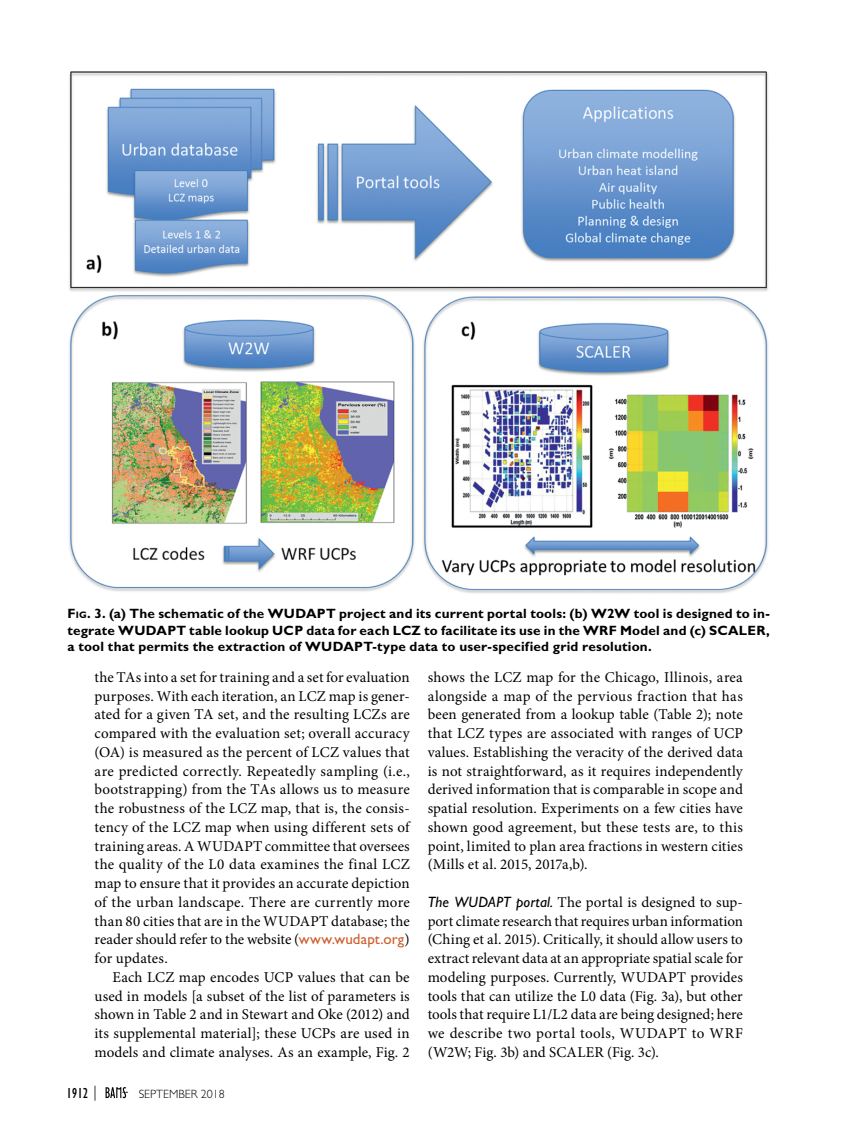
<style>
.page{position:relative;width:851px;height:1134px;background:#fff}
.page>*{position:absolute;margin:0;border:0;box-sizing:border-box;transform-origin:0 0}
.Body_Text{font:15px/18.8px "Minion Pro";letter-spacing:.005em;color:#000;text-align:justify}
.First_Paragraph_w_it{font:15px/18.8px "Minion Pro";letter-spacing:.025em;color:#000;text-align:justify}
.t1{font:condensed 15px "Gill Sans Std";color:#000}
.Caption__figure{font:700 13.5px/16.5px "Gill Sans Std";letter-spacing:.015em;color:#000;text-align:justify}
.t2{font:300 12px "Gill Sans Std";color:#000}
.s1{font-style:inherit}
.s2{font-size:9.45px}
.s3{font-family:"Gill Sans Std";color:#cd5e2c}
.s4{font-weight:300;font-stretch:normal}
.s5{font-family:"Gill Sans Std";font-style:italic}
</style>
<div class="page">
<img style="left:69px;top:71px;width:699px;height:523px">
<div style="left:105px;top:1086px;width:24px;height:13px;background:#fff;border:2px solid #fff"></div>
<svg style="left:105px;top:1087px;width:23px;height:11px"></svg>
<p class="Caption__figure" style="left:68px;top:606px;width:704px"><span class="s1">F</span><span class="s2">ig</span><span class="s1">.</span> 3. (a) The schematic of the WUDAPT project and its current portal tools: (b) W2W tool is designed to in&shy;tegrate WUDAPT table lookup UCP data for each LCZ to facilitate its use in the WRF Model and (c) SCALER, a tool that permits the extraction of WUDAPT-type data to user-specified grid resolution.</p>
<p class="Body_Text" style="left:94px;top:668px;width:317px">the TAs into a set for training and a set for evaluation purposes. With each iteration, an LCZ map is gener&shy;ated for a given TA set, and the resulting LCZs are compared with the evaluation set; overall accuracy (OA) is measured as the percent of LCZ values that are predicted correctly. Repeatedly sampling (i.e., bootstrapping) from the TAs allows us to measure the robustness of the LCZ map, that is, the consis&shy;tency of the LCZ map when using different sets of training areas. A WUDAPT committee that oversees the quality of the L0 data examines the final LCZ map to ensure that it provides an accurate depiction of the urban landscape. There are currently more than 80 cities that are in the WUDAPT database; the reader should refer to the website (<span class="s3">www.wudapt.org</span>) for updates.</p>
<p class="Body_Text" style="left:94px;top:968px;width:317px;text-indent:18px">Each LCZ map encodes UCP values that can be used in models [a subset of the list of parameters is shown in Table 2 and in Stewart and Oke (2012) and its supplemental material]; these UCPs are used in models and climate analyses. As an example, Fig. 2</p>
<p class="t1" style="left:66px;top:1085px;width:32px">1912 <span class="s4">|</span></p>
<p class="t2" style="left:139px;top:1087px;width:88px">SEPTEMBER 2018</p>
<p class="Body_Text" style="left:428px;top:668px;width:317px">shows the LCZ map for the Chicago, Illinois, area alongside a map of the pervious fraction that has been generated from a lookup table (Table 2); note that LCZ types are associated with ranges of UCP values. Establishing the veracity of the derived data is not straightforward, as it requires independently derived information that is comparable in scope and spatial resolution. Experiments on a few cities have shown good agreement, but these tests are, to this point, limited to plan area fractions in western cities (Mills et al. 2015, 2017a,b).</p>
<p class="First_Paragraph_w_it" style="left:428px;top:893px;width:317px"><span class="s5">The WUDAPT portal.</span> The portal is designed to sup&shy;port climate research that requires urban information (Ching et al. 2015). Critically, it should allow users to extract relevant data at an appropriate spatial scale for modeling purposes. Currently, WUDAPT provides tools that can utilize the L0 data (Fig. 3a), but other tools that require L1/L2 data are being designed; here we describe two portal tools, WUDAPT to WRF (W2W; Fig. 3b) and SCALER (Fig. 3c).</p>
</div>
